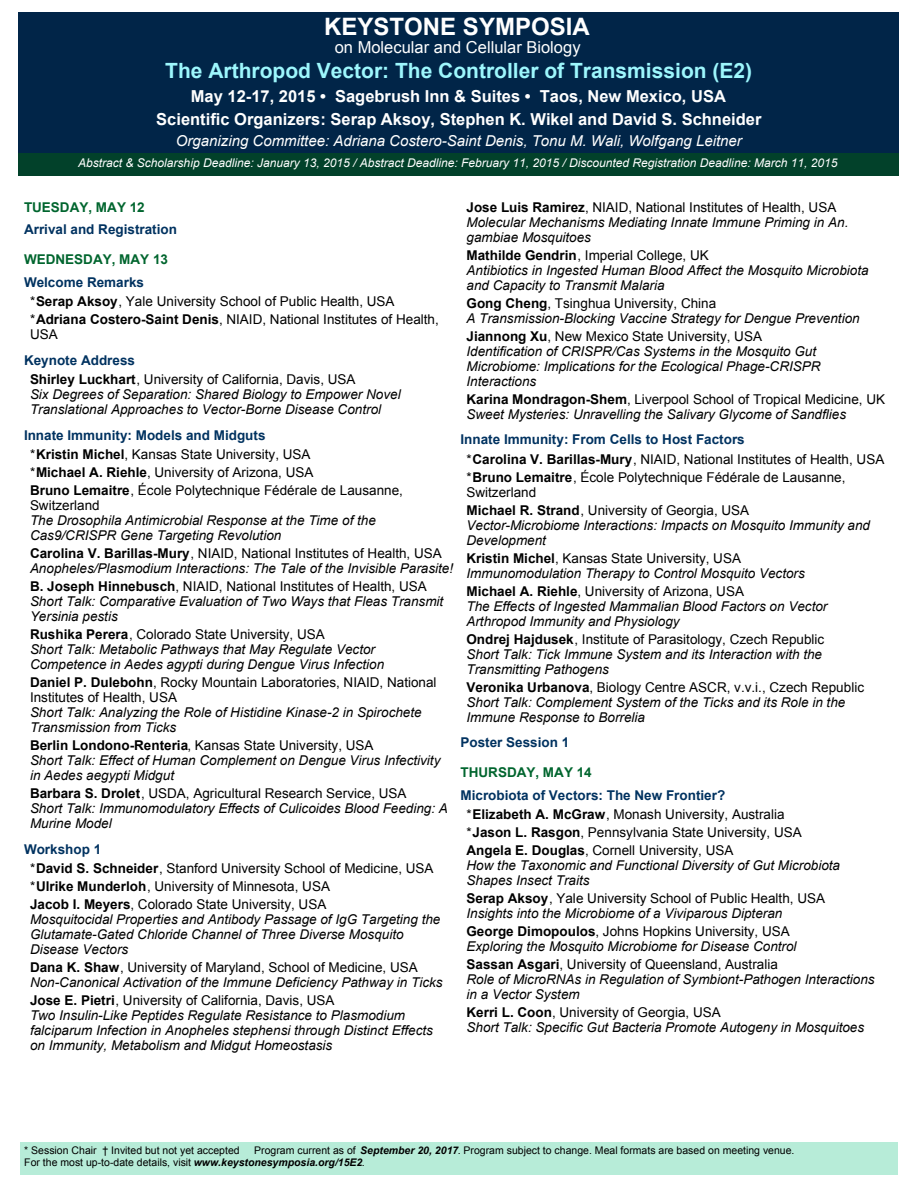
<style>
.page{position:relative;width:918px;height:1188px;background:#fff}
.page>*{position:absolute;margin:0;border:0;box-sizing:border-box;transform-origin:0 0}
.t1{font:700 24px "Arial";color:#fff}
.t2{font:700 21px "Arial";color:#9df7fd}
.t3{font:700 16.5px/22.5px "Arial";color:#fff;text-align:center}
.t4{font:16.5px "Arial";color:#fff}
.t5{font:italic 15px "Arial";color:#fff}
.t6{font:italic 13.5px/15px "Arial";color:#000}
.t7{font:13.5px/19.5px "Arial";color:#000}
.t8{font:700 13.5px/19.5px "Arial";color:#003260}
.t9{font:700 13.5px "Arial";color:#00652e}
.t10{font:italic 12px "Arial";color:#fff}
.t11{font:10.5px/12px "Arial";color:#000}
.s1{font-weight:700;color:#003260}
.s2{font-weight:700}
.s3{font-weight:400;color:#000}
.s4{color:#000}
.s5{font-weight:700;font-style:normal}
.s6{font-style:normal}
.s7{font-weight:700;font-style:italic}
</style>
<div class="page">
<div style="left:20px;top:1142px;width:877px;height:33px;background:#b7ecd8"></div>
<div style="left:18px;top:12px;width:881px;height:141px;background:#012548"></div>
<div style="left:18px;top:153px;width:881px;height:23px;background:#02412a"></div>
<h1 class="t1" style="left:324px;top:17px;width:267px">KEYSTONE SYMPOSIA</h1>
<p class="t4" style="left:335px;top:40px;width:247px">on Molecular and Cellular Biology</p>
<h2 class="t2" style="left:165px;top:63px;width:588px">The Arthropod Vector: The Controller of Transmission (E2)</h2>
<p class="t3" style="left:156px;top:86px;width:607px">May 12-17, 2015 • Sagebrush Inn &amp; Suites • Taos, New Mexico, USA<br>Scientific Organizers: Serap Aksoy, Stephen K. Wikel and David S. Schneider</p>
<p class="t5" style="left:176px;top:135px;width:568px">Organizing Committee: Adriana Costero-Saint Denis, Tonu M. Wali, Wolfgang Leitner</p>
<p class="t10" style="left:78px;top:158px;width:761px">Abstract &amp; Scholarship Deadline: January 13, 2015 / Abstract Deadline: February 11, 2015 / Discounted Registration Deadline: March 11, 2015</p>
<p class="t9" style="left:24px;top:202px;width:122px">TUESDAY, MAY 12</p>
<p class="t8" style="left:24px;top:221px;width:155px">Arrival and Registration</p>
<p class="t9" style="left:24px;top:254px;width:146px">WEDNESDAY, MAY 13</p>
<p class="t7" style="left:30px;top:273px;width:366px;text-indent:-6px"><span class="s1">Welcome Remarks<br></span>*<span class="s2">Serap Aksoy</span>, Yale University School of Public Health, USA</p>
<p class="t7" style="left:30px;top:313px;width:410px;line-height:15px">*<span class="s2">Adriana Costero-Saint Denis</span>, NIAID, National Institutes of Health,<br>USA</p>
<p class="t7" style="left:30px;top:351px;width:327px;text-indent:-6px"><span class="s1">Keynote Address<br></span><span class="s2">Shirley Luckhart</span>, University of California, Davis, USA</p>
<p class="t6" style="left:30px;top:388px;width:372px">Six Degrees of Separation: Shared Biology to Empower Novel<br>Translational Approaches to Vector-Borne Disease Control</p>
<p class="t8" style="left:30px;top:426px;width:282px;text-indent:-6px">Innate Immunity: Models and Midguts <span class="s3">*</span><span class="s4">Kristin Michel</span><span class="s3">, Kansas State University, USA</span></p>
<p class="t7" style="left:30px;top:465px;width:374px;line-height:18px">*<span class="s2">Michael A. Riehle</span>, University of Arizona, USA<br><span class="s2">Bruno Lemaitre</span>, École Polytechnique Fédérale de Lausanne,</p>
<p class="t7" style="left:30px;top:497px;width:71px">Switzerland</p>
<p class="t6" style="left:30px;top:514px;width:347px">The Drosophila Antimicrobial Response at the Time of the<br>Cas9/CRISPR Gene Targeting Revolution</p>
<p class="t6" style="left:30px;top:547px;width:425px"><span class="s5">Carolina V. Barillas-Mury</span><span class="s6">, NIAID, National Institutes of Health, USA<br></span>Anopheles/Plasmodium Interactions: The Tale of the Invisible Parasite!</p>
<p class="t6" style="left:30px;top:580px;width:415px"><span class="s5">B. Joseph Hinnebusch</span><span class="s6">, NIAID, National Institutes of Health, USA<br></span>Short Talk: Comparative Evaluation of Two Ways that Fleas Transmit<br>Yersinia pestis</p>
<p class="t6" style="left:30px;top:628px;width:356px"><span class="s5">Rushika Perera</span><span class="s6">, Colorado State University, USA<br></span>Short Talk: Metabolic Pathways that May Regulate Vector<br>Competence in Aedes agypti during Dengue Virus Infection</p>
<p class="t7" style="left:30px;top:676px;width:408px;line-height:15px"><span class="s2">Daniel P. Dulebohn</span>, Rocky Mountain Laboratories, NIAID, National<br>Institutes of Health, USA</p>
<p class="t6" style="left:30px;top:706px;width:393px">Short Talk: Analyzing the Role of Histidine Kinase-2 in Spirochete<br>Transmission from Ticks</p>
<p class="t6" style="left:30px;top:739px;width:412px"><span class="s5">Berlin Londono-Renteria</span><span class="s6">, Kansas State University, USA<br></span>Short Talk: Effect of Human Complement on Dengue Virus Infectivity in Aedes aegypti Midgut</p>
<p class="t6" style="left:30px;top:787px;width:419px"><span class="s5">Barbara S. Drolet</span><span class="s6">, USDA, Agricultural Research Service, USA<br></span>Short Talk: Immunomodulatory Effects of Culicoides Blood Feeding: A<br>Murine Model</p>
<p class="t7" style="left:30px;top:840px;width:405px;text-indent:-6px"><span class="s1">Workshop 1<br></span>*<span class="s2">David S. Schneider</span>, Stanford University School of Medicine, USA</p>
<p class="t7" style="left:30px;top:879px;width:302px;line-height:18px">*<span class="s2">Ulrike Munderloh</span>, University of Minnesota, USA<br><span class="s2">Jacob I. Meyers</span>, Colorado State University, USA</p>
<p class="t6" style="left:30px;top:913px;width:412px">Mosquitocidal Properties and Antibody Passage of IgG Targeting the<br>Glutamate-Gated Chloride Channel of Three Diverse Mosquito<br>Disease Vectors</p>
<p class="t6" style="left:30px;top:961px;width:414px"><span class="s5">Dana K. Shaw</span><span class="s6">, University of Maryland, School of Medicine, USA<br></span>Non-Canonical Activation of the Immune Deficiency Pathway in Ticks</p>
<p class="t6" style="left:30px;top:994px;width:404px"><span class="s5">Jose E. Pietri</span><span class="s6">, University of California, Davis, USA<br></span>Two Insulin-Like Peptides Regulate Resistance to Plasmodium falciparum Infection in Anopheles stephensi through Distinct Effects on Immunity, Metabolism and Midgut Homeostasis</p>
<p class="t6" style="left:466px;top:200px;width:383px"><span class="s5">Jose Luis Ramirez</span><span class="s6">, NIAID, National Institutes of Health, USA<br></span>Molecular Mechanisms Mediating Innate Immune Priming in An. gambiae Mosquitoes</p>
<p class="t6" style="left:466px;top:248px;width:404px"><span class="s5">Mathilde Gendrin</span><span class="s6">, Imperial College, UK<br></span>Antibiotics in Ingested Human Blood Affect the Mosquito Microbiota and Capacity to Transmit Malaria</p>
<p class="t6" style="left:466px;top:296px;width:395px"><span class="s5">Gong Cheng</span><span class="s6">, Tsinghua University, China<br></span>A Transmission-Blocking Vaccine Strategy for Dengue Prevention</p>
<p class="t6" style="left:466px;top:329px;width:356px"><span class="s5">Jiannong Xu</span><span class="s6">, New Mexico State University, USA </span>Identification of CRISPR/Cas Systems in the Mosquito Gut Microbiome: Implications for the Ecological Phage-CRISPR Interactions</p>
<p class="t6" style="left:466px;top:392px;width:420px"><span class="s5">Karina Mondragon-Shem</span><span class="s6">, Liverpool School of Tropical Medicine, UK<br></span>Sweet Mysteries: Unravelling the Salivary Glycome of Sandflies</p>
<p class="t7" style="left:466px;top:431px;width:419px;text-indent:-6px"><span class="s1">Innate Immunity: From Cells to Host Factors<br></span>*<span class="s2">Carolina V. Barillas-Mury</span>, NIAID, National Institutes of Health, USA</p>
<p class="t7" style="left:466px;top:471px;width:380px;line-height:15px">*<span class="s2">Bruno Lemaitre</span>, École Polytechnique Fédérale de Lausanne,<br>Switzerland</p>
<p class="t6" style="left:466px;top:503px;width:405px"><span class="s5">Michael R. Strand</span><span class="s6">, University of Georgia, USA<br></span>Vector-Microbiome Interactions: Impacts on Mosquito Immunity and<br>Development</p>
<p class="t6" style="left:466px;top:551px;width:340px"><span class="s5">Kristin Michel</span><span class="s6">, Kansas State University, USA<br></span>Immunomodulation Therapy to Control Mosquito Vectors</p>
<p class="t6" style="left:466px;top:584px;width:362px"><span class="s5">Michael A. Riehle</span><span class="s6">, University of Arizona, USA<br></span>The Effects of Ingested Mammalian Blood Factors on Vector<br>Arthropod Immunity and Physiology</p>
<p class="t6" style="left:466px;top:632px;width:359px"><span class="s5">Ondrej Hajdusek</span><span class="s6">, Institute of Parasitology, Czech Republic<br></span>Short Talk: Tick Immune System and its Interaction with the<br>Transmitting Pathogens</p>
<p class="t6" style="left:466px;top:680px;width:399px"><span class="s5">Veronika Urbanova</span><span class="s6">, Biology Centre ASCR, v.v.i., Czech Republic<br></span>Short Talk: Complement System of the Ticks and its Role in the<br>Immune Response to Borrelia</p>
<p class="t8" style="left:460px;top:734px;width:110px">Poster Session 1</p>
<p class="t9" style="left:460px;top:767px;width:133px">THURSDAY, MAY 14</p>
<p class="t8" style="left:466px;top:786px;width:320px;text-indent:-6px">Microbiota of Vectors: The New Frontier? <span class="s3">*</span><span class="s4">Elizabeth A. McGraw</span><span class="s3">, Monash University, Australia</span></p>
<p class="t7" style="left:466px;top:825px;width:337px;line-height:18px">*<span class="s2">Jason L. Rasgon</span>, Pennsylvania State University, USA<br><span class="s2">Angela E. Douglas</span>, Cornell University, USA</p>
<p class="t6" style="left:466px;top:859px;width:375px">How the Taxonomic and Functional Diversity of Gut Microbiota<br>Shapes Insect Traits</p>
<p class="t6" style="left:466px;top:892px;width:360px"><span class="s5">Serap Aksoy</span><span class="s6">, Yale University School of Public Health, USA<br></span>Insights into the Microbiome of a Viviparous Dipteran</p>
<p class="t6" style="left:466px;top:925px;width:332px"><span class="s5">George Dimopoulos</span><span class="s6">, Johns Hopkins University, USA<br></span>Exploring the Mosquito Microbiome for Disease Control</p>
<p class="t6" style="left:466px;top:958px;width:410px"><span class="s5">Sassan Asgari</span><span class="s6">, University of Queensland, Australia<br></span>Role of MicroRNAs in Regulation of Symbiont-Pathogen Interactions in a Vector System</p>
<p class="t6" style="left:466px;top:1006px;width:399px"><span class="s5">Kerri L. Coon</span><span class="s6">, University of Georgia, USA<br></span>Short Talk: Specific Gut Bacteria Promote Autogeny in Mosquitoes</p>
<p class="t11" style="left:24px;top:1145px;width:217px">* Session Chair † Invited but not yet accepted</p>
<p class="t11" style="left:24px;top:1145px;width:772px;text-indent:230px">Program current as of <span class="s7">September 20, 2017</span>. Program subject to change. Meal formats are based on meeting venue.<br>For the most up-to-date details, visit <span class="s7">www.keystonesymposia.org/15E2</span>.</p>
</div>
